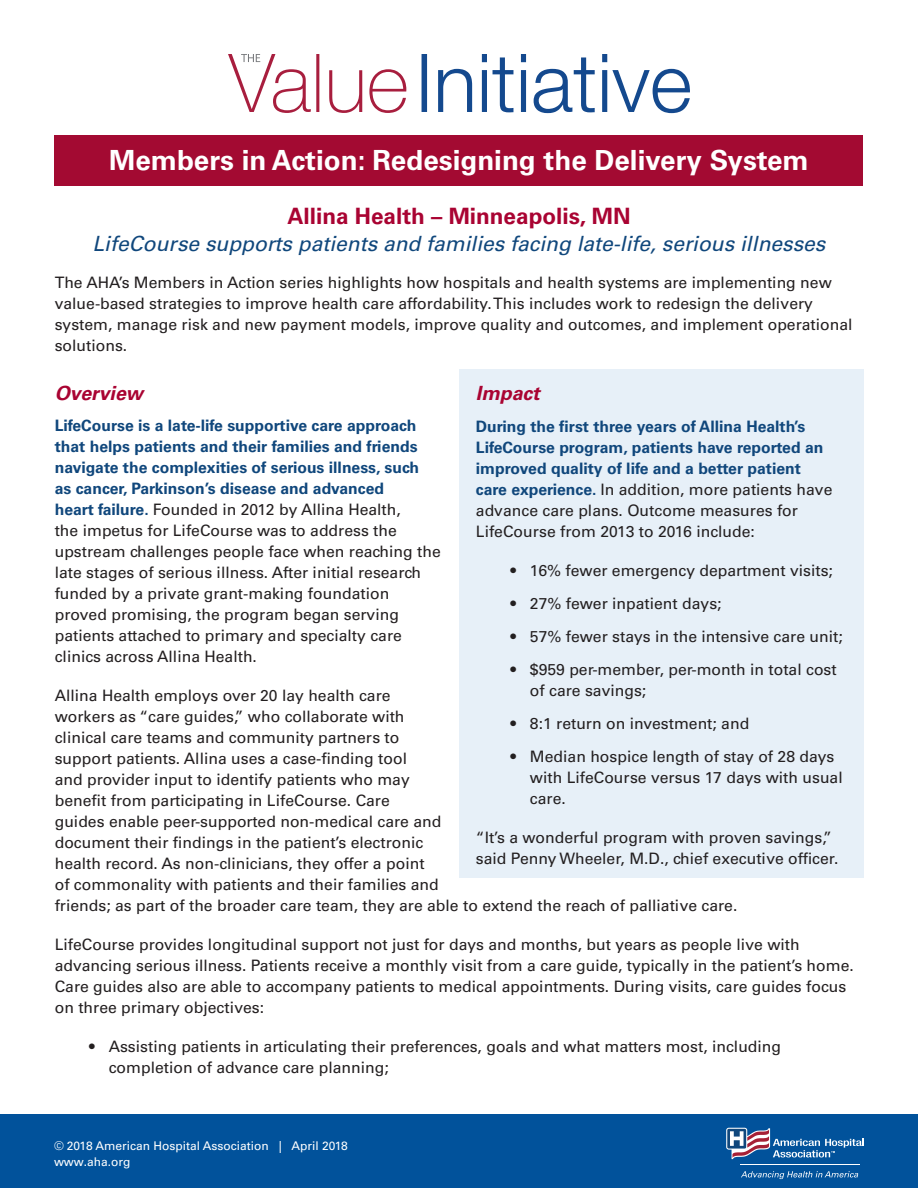
<style>
.page{position:relative;width:918px;height:1188px;background:#fff}
.page>*{position:absolute;margin:0;border:0;box-sizing:border-box;transform-origin:0 0}
.t1{font:700 27.75px "Univers LT Std";color:#fff}
.t2{font:700 22.5px "Univers LT Std";color:#a90332}
.t3{font:italic 21px "Univers LT Std";color:#10477c}
.t4{font:italic 700 19.5px "Univers LT Std";color:#a90332}
.t5{font:15.75px/21px "Univers LT Std";color:#231f20}
.t6{font:700 15.75px/21px "Univers LT Std";color:#10477c}
.Main_Body{font:12px "Univers LT Std";color:#fff}
.s1{font-weight:700;color:#10477c}
.s2{font-weight:400;color:#231f20}
</style>
<div class="page">
<div style="left:0;top:1114px;width:918px;height:74px;background:#01529b"></div>
<hr style="left:741px;top:1165px;width:119px;height:1px;background:#fff">
<svg style="left:741px;top:1171px;width:117px;height:8px"></svg>
<svg style="left:726px;top:1128px;width:138px;height:31px"></svg>
<div style="left:460px;top:369px;width:404px;height:508px;background:#e7f0f8"></div>
<svg style="left:422px;top:54px;width:268px;height:59px"></svg>
<svg style="left:228px;top:54px;width:178px;height:59px"></svg>
<div style="left:55px;top:135px;width:808px;height:51px;background:#a30a32"></div>
<p class="t1" style="left:109px;top:144px;width:701px">Members in Action: Redesigning the Delivery System</p>
<p class="t2" style="left:287px;top:203px;width:345px">Allina Health – Minneapolis, MN</p>
<p class="t3" style="left:93px;top:231px;width:734px">LifeCourse supports patients and families facing late-life, serious illnesses</p>
<p class="t5" style="left:55px;top:272px;width:799px">The AHA’s Members in Action series highlights how hospitals and health systems are implementing new value-based strategies to improve health care affordability. This includes work to redesign the delivery system, manage risk and new payment models, improve quality and outcomes, and implement operational solutions.</p>
<p class="t4" style="left:55px;top:381px;width:90px">Overview</p>
<p class="t5" style="left:55px;top:415px;width:388px"><span class="s1">LifeCourse is a late-life supportive care approach that helps patients and their families and friends navigate the complexities of serious illness, such<br>as cancer, Parkinson’s disease and advanced<br>heart failure.</span> Founded in 2012 by Allina Health,<br>the impetus for LifeCourse was to address the upstream challenges people face when reaching the late stages of serious illness. After initial research funded by a private grant-making foundation proved promising, the program began serving patients attached to primary and specialty care clinics across Allina Health.</p>
<p class="t5" style="left:55px;top:685px;width:684px">Allina Health employs over 20 lay health care<br>workers as “care guides,” who collaborate with<br>clinical care teams and community partners to<br>support patients. Allina uses a case-finding tool<br>and provider input to identify patients who may<br>benefit from participating in LifeCourse. Care<br>guides enable peer-supported non-medical care and<br>document their findings in the patient’s electronic<br>health record. As non-clinicians, they offer a point<br>of commonality with patients and their families and<br>friends; as part of the broader care team, they are able to extend the reach of palliative care.</p>
<p class="t5" style="left:55px;top:934px;width:801px">LifeCourse provides longitudinal support not just for days and months, but years as people live with advancing serious illness. Patients receive a monthly visit from a care guide, typically in the patient’s home.<br>Care guides also are able to accompany patients to medical appointments. During visits, care guides focus on three primary objectives:</p>
<p class="t5" style="left:109px;top:1036px;width:674px;text-indent:-20px">• Assisting patients in articulating their preferences, goals and what matters most, including completion of advance care planning;</p>
<p class="t4" style="left:476px;top:382px;width:65px">Impact</p>
<p class="t6" style="left:476px;top:416px;width:358px">During the first three years of Allina Health’s LifeCourse program, patients have reported an improved quality of life and a better patient care experience. <span class="s2">In addition, more patients have advance care plans. Outcome measures for LifeCourse from 2013 to 2016 include:</span></p>
<p class="t5" style="left:510px;top:560px;width:324px">• 16% fewer emergency department visits;</p>
<p class="t5" style="left:510px;top:593px;width:213px">• 27% fewer inpatient days;</p>
<p class="t5" style="left:510px;top:626px;width:334px">• 57% fewer stays in the intensive care unit;</p>
<p class="t5" style="left:530px;top:659px;width:308px;text-indent:-20px">• $959 per-member, per-month in total cost of care savings;</p>
<p class="t5" style="left:510px;top:713px;width:240px">• 8:1 return on investment; and</p>
<p class="t5" style="left:530px;top:746px;width:314px;text-indent:-20px">• Median hospice length of stay of 28 days with LifeCourse versus 17 days with usual care.</p>
<p class="t5" style="left:476px;top:827px;width:364px">“It’s a wonderful program with proven savings,” said Penny Wheeler, M.D., chief executive officer.</p>
<p class="Main_Body" style="left:54px;top:1138px;width:295px">© 2018 American Hospital Association | April 2018</p>
<p class="Main_Body" style="left:54px;top:1155px;width:78px">www.aha.org</p>
</div>
